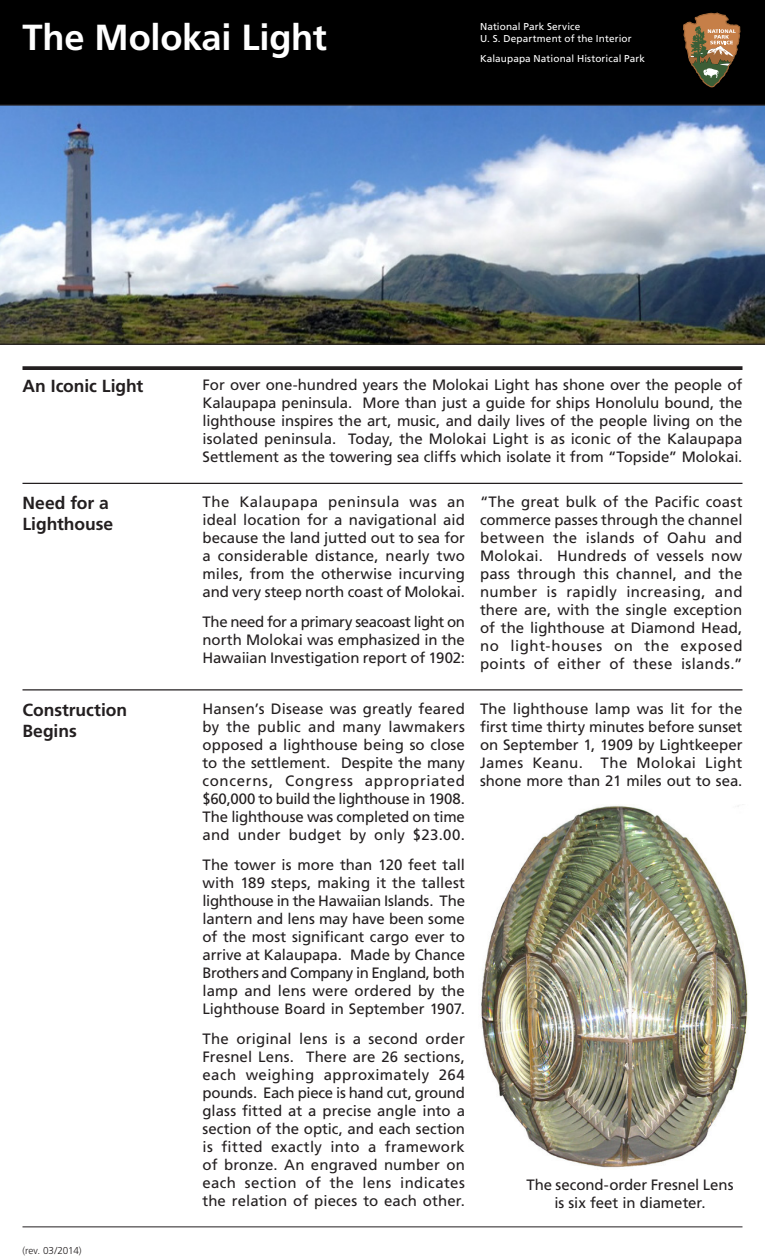
<style>
.page{position:relative;width:765px;height:1260px;background:#fff}
.page>*{position:absolute;margin:0;border:0;box-sizing:border-box;transform-origin:0 0}
.t1{font:700 36.25px "Frutiger LT Std";letter-spacing:-.01em;color:#fff}
.t2{font:700 17.5px/21px "Frutiger LT Std";color:#231f20}
.Main_Body_Text{font:15px/18px "Frutiger LT Std";color:#231f20;text-align:justify}
.Introduction{font:15px/18px "Frutiger LT Std";letter-spacing:-.005em;color:#231f20;text-align:justify}
.Caption__Agency{font:10px/12px "Frutiger LT Std";letter-spacing:.01em;color:#fff}
.Revision_ID{font:300 10px "Frutiger LT Std";letter-spacing:-.01em;color:#231f20}
</style>
<div class="page">
<div style="left:0;top:0;width:765px;height:105px;background:#000"></div>
<svg style="left:683px;top:12px;width:58px;height:76px"></svg>
<svg style="left:22px;top:366px;width:720px;height:4px;background:#302c2d"></svg>
<hr style="left:22px;top:483px;width:720px;height:1px;background:#231f20">
<hr style="left:22px;top:689px;width:720px;height:1px;background:#231f20">
<hr style="left:22px;top:1227px;width:720px;height:1px;background:#231f20">
<img style="left:481px;top:805px;width:267px;height:363px">
<img style="left:0;top:104px;width:765px;height:241px">
<h1 class="t1" style="left:22px;top:16px;width:306px">The Molokai Light</h1>
<p class="Caption__Agency" style="left:480px;top:21px;width:153px">National Park Service<br>U. S. Department of the Interior</p>
<p class="Caption__Agency" style="left:480px;top:52px;width:167px">Kalaupapa National Historical Park</p>
<h3 class="t2" style="left:22px;top:375px;width:122px">An Iconic Light</h3>
<h3 class="t2" style="left:22px;top:493px;width:92px">Need for a<br>Lighthouse</h3>
<p class="Introduction" style="left:202px;top:376px;width:542px">For over one-hundred years the Molokai Light has shone over the people of Kalaupapa peninsula. More than just a guide for ships Honolulu bound, the lighthouse inspires the art, music, and daily lives of the people living on the isolated peninsula. Today, the Molokai Light is as iconic of the Kalaupapa Settlement as the towering sea cliffs which isolate it from “Topside” Molokai.</p>
<p class="Main_Body_Text" style="left:202px;top:493px;width:264px">The Kalaupapa peninsula was an ideal location for a navigational aid because the land jutted out to sea for a considerable distance, nearly two miles, from the otherwise incurving and very steep north coast of Molokai.</p>
<p class="Main_Body_Text" style="left:202px;top:613px;width:264px">The need for a primary seacoast light on north Molokai was emphasized in the Hawaiian Investigation report of 1902:</p>
<p class="Main_Body_Text" style="left:480px;top:493px;width:264px">“The great bulk of the Pacific coast commerce passes through the channel between the islands of Oahu and Molokai. Hundreds of vessels now pass through this channel, and the number is rapidly increasing, and there are, with the single exception of the lighthouse at Diamond Head, no light-houses on the exposed points of either of these islands.”</p>
<h3 class="t2" style="left:22px;top:700px;width:106px">Construction</h3>
<h3 class="t2" style="left:22px;top:721px;width:56px">Begins</h3>
<p class="Main_Body_Text" style="left:202px;top:700px;width:264px">Hansen’s Disease was greatly feared by the public and many lawmakers opposed a lighthouse being so close to the settlement. Despite the many concerns, Congress appropriated $60,000 to build the lighthouse in 1908.<br>The lighthouse was completed on time and under budget by only $23.00.</p>
<p class="Main_Body_Text" style="left:202px;top:856px;width:264px">The tower is more than 120 feet tall with 189 steps, making it the tallest lighthouse in the Hawaiian Islands. The lantern and lens may have been some of the most significant cargo ever to arrive at Kalaupapa. Made by Chance Brothers and Company in England, both lamp and lens were ordered by the Lighthouse Board in September 1907.</p>
<p class="Main_Body_Text" style="left:202px;top:1030px;width:264px">The original lens is a second order Fresnel Lens. There are 26 sections, each weighing approximately 264 pounds. Each piece is hand cut, ground glass fitted at a precise angle into a section of the optic, and each section is fitted exactly into a framework of bronze. An engraved number on each section of the lens indicates the relation of pieces to each other.</p>
<p class="Main_Body_Text" style="left:480px;top:700px;width:264px">The lighthouse lamp was lit for the first time thirty minutes before sunset on September 1, 1909 by Lightkeeper James Keanu. The Molokai Light shone more than 21 miles out to sea.</p>
<p class="Main_Body_Text" style="left:527px;top:1176px;width:209px;text-align:center">The second-order Fresnel Lens is six feet in diameter.</p>
<p class="Revision_ID" style="left:22px;top:1245px;width:61px">(rev. 03/2014)</p>
</div>
